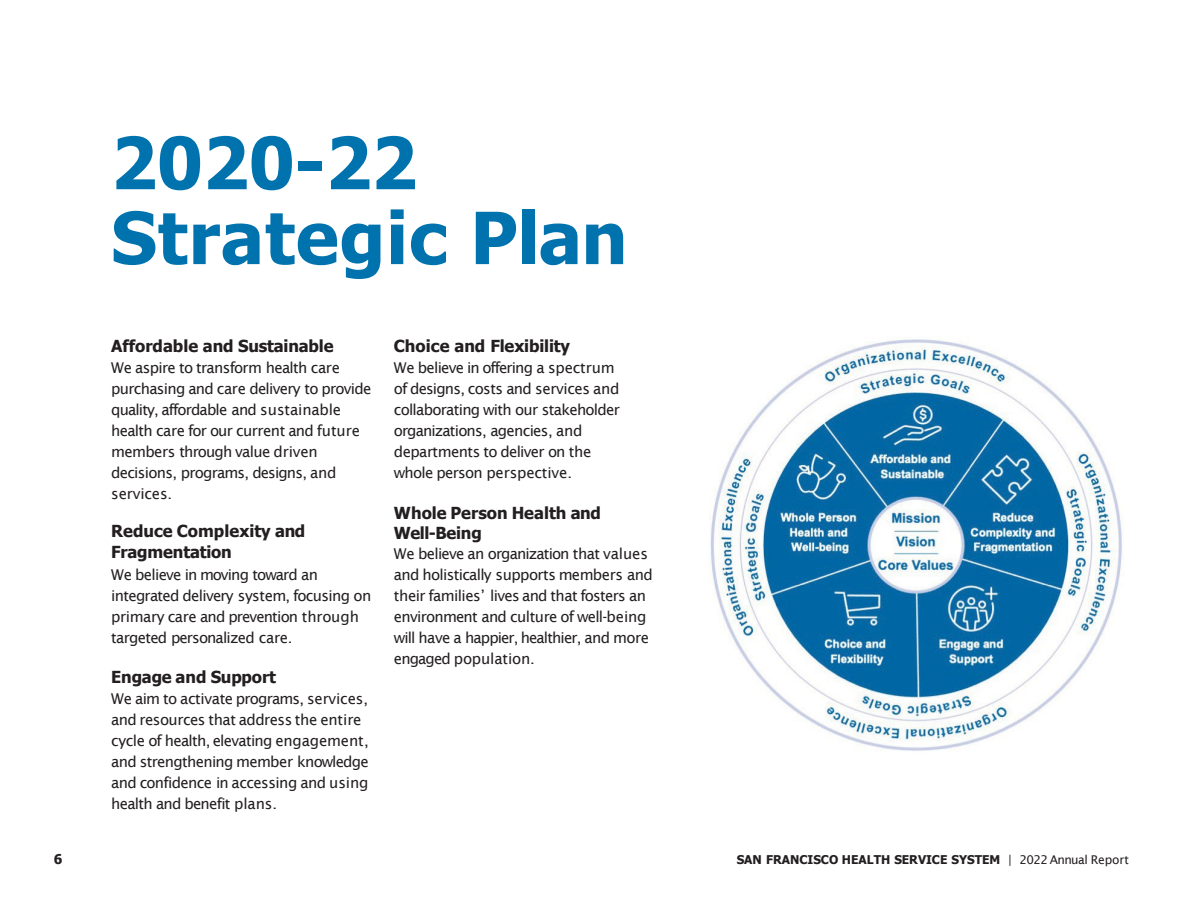
<style>
.page{position:relative;width:1188px;height:918px;background:#fff}
.page>*{position:absolute;margin:0;border:0;box-sizing:border-box;transform-origin:0 0}
.t1{font:700 72px "Tahoma";letter-spacing:.015em;color:#0073ae}
.t2{font:700 16.5px/21px "Tahoma";letter-spacing:-.005em;color:#231f20}
.t3{font:15px/21px "Lucida Sans";letter-spacing:-.045em;color:#231f20}
.t4{font:700 13.5px "Tahoma";color:#231f20}
.t5{font:700 12px "Tahoma";color:#231f20}
.s1{font-family:"Lucida Sans";font-weight:400}
</style>
<div class="page">
<img style="left:710px;top:339px;width:413px;height:412px">
<h2 class="t1" style="left:111px;top:113px;width:307px">2020-22</h2>
<h2 class="t1" style="left:111px;top:187px;width:518px">Strategic Plan</h2>
<p class="t2" style="left:111px;top:336px;width:224px">Affordable and Sustainable</p>
<p class="t3" style="left:111px;top:357px;width:262px">We aspire to transform health care purchasing and care delivery to provide quality, affordable and sustainable health care for our current and future members through value driven decisions, programs, designs, and services.</p>
<p class="t2" style="left:111px;top:521px;width:196px">Reduce Complexity and<br>Fragmentation</p>
<p class="t3" style="left:111px;top:564px;width:262px">We believe in moving toward an integrated delivery system, focusing on primary care and prevention through targeted personalized care.</p>
<p class="t2" style="left:111px;top:667px;width:166px">Engage and Support</p>
<p class="t3" style="left:111px;top:688px;width:259px">We aim to activate programs, services, and resources that address the entire cycle of health, elevating engagement, and strengthening member knowledge and confidence in accessing and using health and benefit plans.</p>
<p class="t2" style="left:394px;top:336px;width:178px">Choice and Flexibility</p>
<p class="t3" style="left:394px;top:357px;width:227px">We believe in offering a spectrum of designs, costs and services and collaborating with our stakeholder organizations, agencies, and departments to deliver on the whole person perspective.</p>
<p class="t2" style="left:394px;top:504px;width:208px;line-height:19.8px">Whole Person Health and<br>Well-Being</p>
<p class="t3" style="left:394px;top:543px;width:261px">We believe an organization that values and holistically supports members and their families’ lives and that fosters an environment and culture of well-being will have a happier, healthier, and more engaged population.</p>
<p class="t4" style="left:54px;top:850px;width:10px">6</p>
<p class="t5" style="left:737px;top:851px;width:394px">SAN FRANCISCO HEALTH SERVICE SYSTEM <span class="s1">| 2022Annual Report</span></p>
</div>
